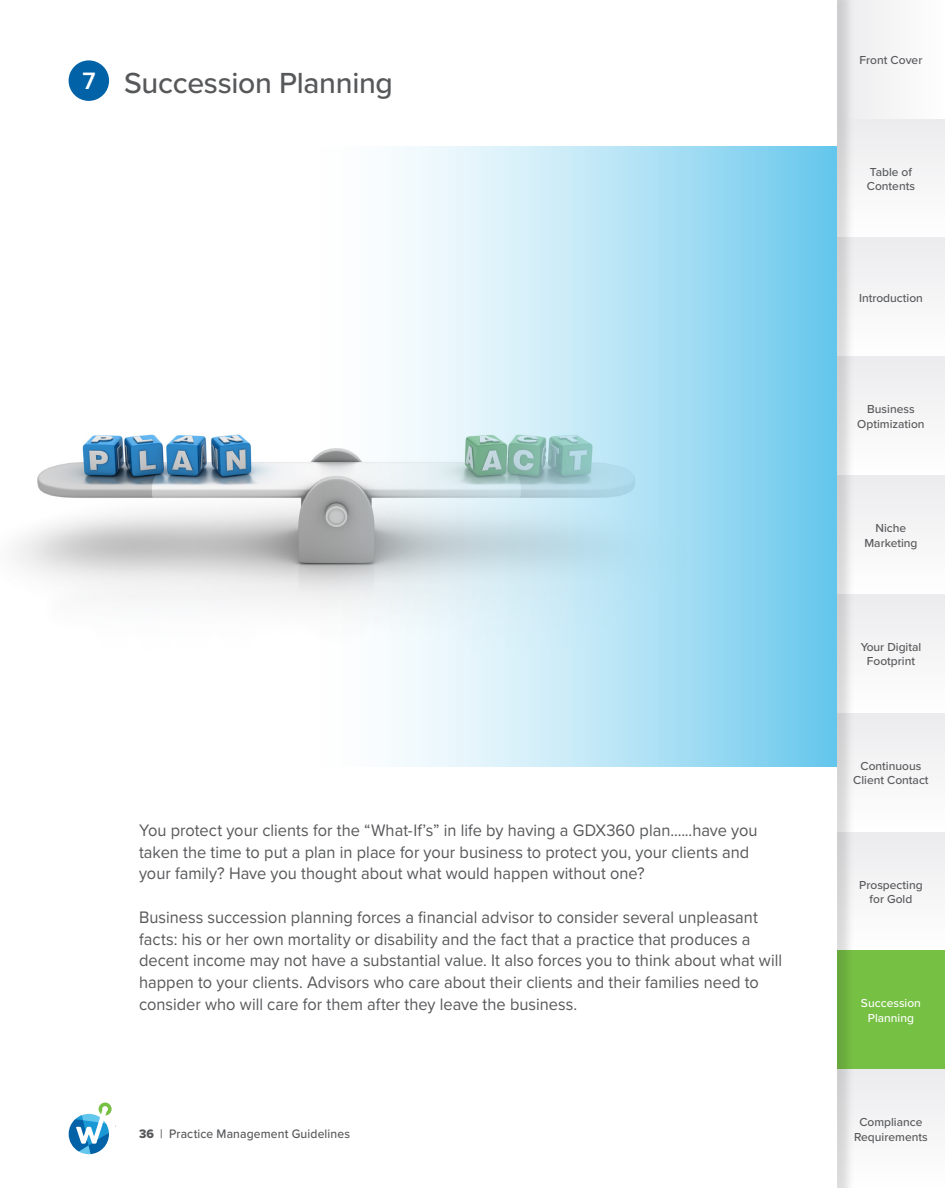
<style>
.page{position:relative;width:945px;height:1188px;background:#fff}
.page>*{position:absolute;margin:0;border:0;box-sizing:border-box;transform-origin:0 0}
.Section_Title{font:500 30.15px "Proxima Nova";letter-spacing:-.01em;color:#57585a}
.t1{font:600 24.6px "Proxima Nova";color:#fff}
.Intro_Copy{font:17.25px/21.8px "Proxima Nova";color:#57585a;scale:.95 1}
.t2{font:500 12.75px "Proxima Nova";letter-spacing:.01em;color:#57585a;scale:.95 1}
.t3{font:500 12px/14.4px "Proxima Nova";color:#57585a;text-align:center}
.t4{font:500 12px "Proxima Nova";color:#fff}
.t5{font:9.45px "Gotham";color:#57585a}
.s1{font-family:"Proxima Nova Extrabld";font-weight:400}
</style>
<div class="page">
<div style="left:837px;top:238px;width:108px;height:118px;background:#f5f5f6"></div>
<div style="left:837px;top:119px;width:108px;height:119px;background:#f5f5f6"></div>
<div style="left:837px;top:356px;width:108px;height:119px;background:#f5f5f6"></div>
<div style="left:837px;top:475px;width:108px;height:119px;background:#f5f5f6"></div>
<div style="left:837px;top:594px;width:108px;height:119px;background:#f5f5f6"></div>
<div style="left:837px;top:713px;width:108px;height:119px;background:#f5f5f6"></div>
<div style="left:837px;top:832px;width:108px;height:118px;background:#f5f5f6"></div>
<div style="left:837px;top:1069px;width:108px;height:119px;background:#f5f5f6"></div>
<div style="left:837px;top:950px;width:108px;height:119px;background:#76c043"></div>
<div style="left:837px;top:0;width:108px;height:119px;background:#f6f6f7"></div>
<div style="left:0;top:0;width:855px;height:1188px;background:#231f20;opacity:.15"></div>
<div style="left:0;top:0;width:837px;height:1188px;background:#fff"></div>
<svg style="left:69px;top:1103px;width:47px;height:51px"></svg>
<div style="left:69px;top:60px;width:40px;height:41px;background:#0162a7;border-radius:50%"></div>
<img style="left:16px;top:434px;width:297px;height:169px">
<svg style="left:313px;top:147px;width:524px;height:620px"></svg>
<p class="t1" style="left:82px;top:62px;width:15px">7</p>
<p class="Section_Title" style="left:124px;top:60px;width:270px">Succession Planning</p>
<p class="Intro_Copy" style="left:139px;top:818px;width:653px">You protect your clients for the “What-If’s” in life by having a GDX360 plan......have you taken the time to put a plan in place for your business to protect you, your clients and your family? Have you thought about what would happen without one?</p>
<p class="Intro_Copy" style="left:139px;top:905px;width:678px">Business succession planning forces a financial advisor to consider several unpleasant facts: his or her own mortality or disability and the fact that a practice that produces a decent income may not have a substantial value. It also forces you to think about what will happen to your clients. Advisors who care about their clients and their families need to consider who will care for them after they leave the business.</p>
<p class="t5" style="left:168px;top:929px;width:55px">PARTNERS</p>
<p class="t2" style="left:139px;top:1124px;width:224px"><span class="s1">36</span> | Practice Management Guidelines</p>
<p class="t3" style="left:860px;top:53px;width:64px">Front Cover</p>
<p class="t3" style="left:867px;top:164px;width:50px;text-align:left">Table of<br>Contents</p>
<p class="t3" style="left:859px;top:290px;width:65px">Introduction</p>
<p class="t3" style="left:857px;top:402px;width:69px">Business<br>Optimization</p>
<p class="t3" style="left:864px;top:521px;width:55px">Niche<br>Marketing</p>
<p class="t3" style="left:861px;top:639px;width:62px">Your Digital<br>Footprint</p>
<p class="t3" style="left:853px;top:758px;width:77px">Continuous<br>Client Contact</p>
<p class="t3" style="left:859px;top:877px;width:65px">Prospecting for Gold</p>
<p class="t4" style="left:861px;top:994px;width:62px">Succession</p>
<p class="t4" style="left:868px;top:1009px;width:48px">Planning</p>
<p class="t3" style="left:854px;top:1115px;width:75px">Compliance<br>Requirements</p>
</div>
